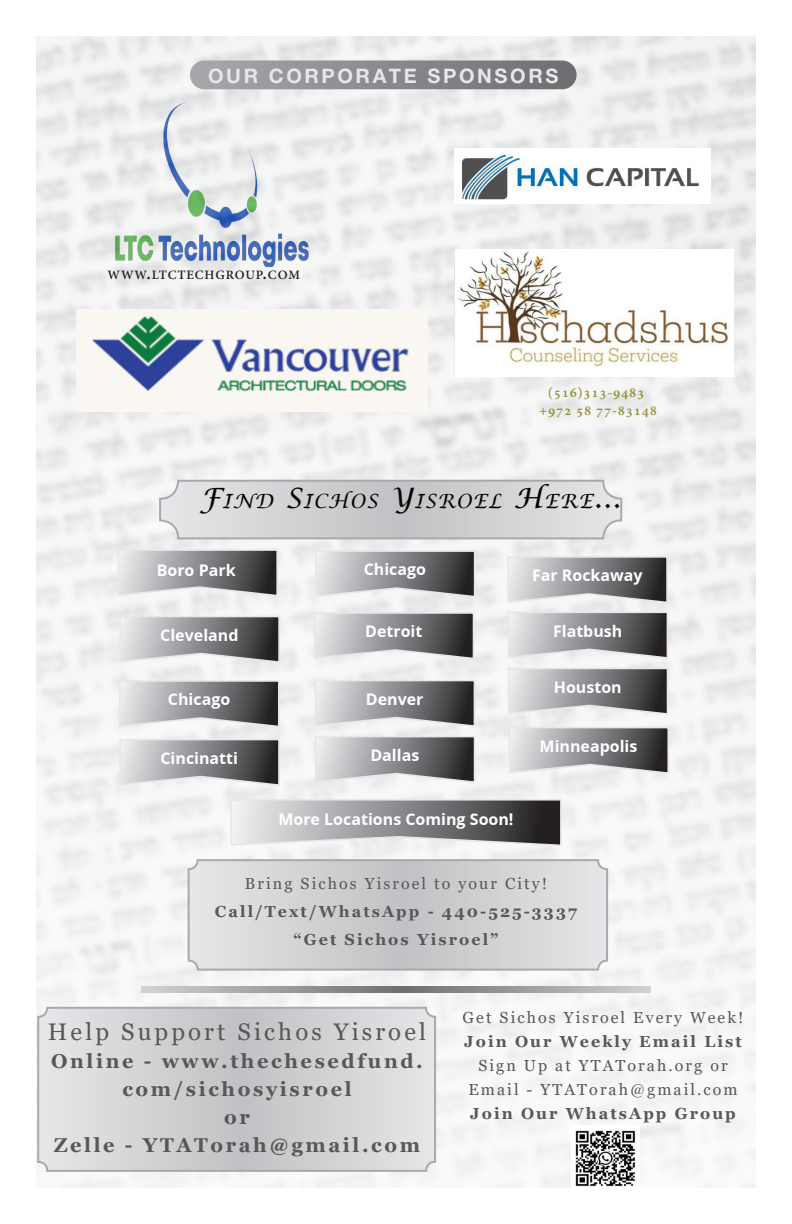
<style>
.page{position:relative;width:792px;height:1224px;background:#fff}
.page>*{position:absolute;margin:0;border:0;box-sizing:border-box;transform-origin:0 0}
.CURVED_HEADINGS{font:24px "Georgia";letter-spacing:.13em;color:#57585a}
.CURVED_HEADINGS-2{font:700 20px/28px "Georgia";letter-spacing:.13em;color:#57585a;text-align:center}
.t1{font:700 20px "Helvetica Neue LT Pro";letter-spacing:.13em;color:#e6e7e9}
.THIN_TEXT_SMALLER{font:italic 19.6px "Lucida Calligraphy";letter-spacing:.07em;color:#040503}
.HEBREW_PARSHA_NAME{font:700 16px "Open Sans Hebrew";color:#fff}
.CURVED_HEADINGS-3{font:16px "Georgia";letter-spacing:.13em;color:#57585a}
.CURVED_HEADINGS-4{font:700 16px "Georgia";letter-spacing:.13em;color:#57585a}
.THIN_TEXT_SMALLEST{font:700 14px "Adobe Hebrew";letter-spacing:.05em;color:#939034}
.THIN_TEXT_SMALLEST-2{font:700 12.6px "Adobe Hebrew";letter-spacing:.07em;color:#231f20}
.s1{font-size:18px}
.s2{font-size:28px}
</style>
<div class="page">
<img style="left:36px;top:36px;width:720px;height:1152px">
<img style="left:455px;top:148px;width:255px;height:55px">
<img style="left:109px;top:99px;width:206px;height:167px">
<div style="left:190px;top:60px;width:387px;height:29px;background:linear-gradient(to right,#a6a8ab,#6d6e71);border-radius:14px"></div>
<img style="left:76px;top:310px;width:352px;height:101px">
<img style="left:455px;top:249px;width:279px;height:128px">
<img style="left:571px;top:1126px;width:69px;height:62px">
<svg style="left:38px;top:1008px;width:397px;height:163px;background:#d2d3d6"></svg>
<div style="left:37px;top:1007px;width:399px;height:165px;border:2px solid #a8a9ad;border-radius:9px"></div>
<svg style="left:141px;top:986px;width:510px;height:6px;background:#9e9fa2"></svg>
<svg style="left:160px;top:481px;width:461px;height:57px;background:#d2d3d5"></svg>
<div style="left:159px;top:480px;width:463px;height:59px;border:2px solid #a8a9ad;border-radius:18px"></div>
<svg style="left:119px;top:615px;width:162px;height:49px;background:#9e9ea0"></svg>
<svg style="left:118px;top:679px;width:162px;height:49px;background:#9e9ea0"></svg>
<svg style="left:507px;top:555px;width:162px;height:49px;background:#9e9ea0"></svg>
<svg style="left:313px;top:611px;width:162px;height:49px;background:#9e9ea0"></svg>
<svg style="left:508px;top:726px;width:162px;height:49px;background:#9d9ea0"></svg>
<svg style="left:314px;top:679px;width:162px;height:49px;background:#9d9ea0"></svg>
<svg style="left:119px;top:738px;width:162px;height:49px;background:#9e9ea0"></svg>
<svg style="left:314px;top:735px;width:162px;height:49px;background:#9d9ea0"></svg>
<svg style="left:507px;top:667px;width:162px;height:49px;background:#9d9ea0"></svg>
<svg style="left:314px;top:549px;width:162px;height:49px;background:#9d9ea0"></svg>
<svg style="left:507px;top:611px;width:162px;height:49px;background:#9d9ea0"></svg>
<svg style="left:117px;top:548px;width:162px;height:49px;background:#9d9ea0"></svg>
<svg style="left:230px;top:798px;width:332px;height:49px;background:#9c9c9e"></svg>
<svg style="left:189px;top:860px;width:418px;height:110px;background:#d2d3d6"></svg>
<div style="left:188px;top:859px;width:420px;height:112px;border:2px solid #a8a9ad;border-radius:9px"></div>
<p class="t1" style="left:208px;top:64px;width:352px">OUR CORPORATE SPONSORS</p>
<p class="THIN_TEXT_SMALLEST-2" style="left:108px;top:267px;width:194px">WWW<span class="s1">.</span>LTCTECHGROUP<span class="s1">.</span>COM</p>
<p class="THIN_TEXT_SMALLEST" style="left:548px;top:384px;width:98px">(516)313-9483</p>
<p class="THIN_TEXT_SMALLEST" style="left:539px;top:402px;width:119px">+972 58 77-83148</p>
<p class="THIN_TEXT_SMALLER" style="left:200px;top:489px;width:423px"><span class="s2">F</span>ind <span class="s2">S</span>ichos <span class="s2">Y</span>isroel <span class="s2">H</span>ere<span class="s2">...</span></p>
<p class="HEBREW_PARSHA_NAME" style="left:157px;top:562px;width:80px">Boro Park</p>
<p class="HEBREW_PARSHA_NAME" style="left:364px;top:562px;width:64px">Chicago</p>
<p class="HEBREW_PARSHA_NAME" style="left:160px;top:627px;width:80px">Cleveland</p>
<p class="HEBREW_PARSHA_NAME" style="left:365px;top:624px;width:59px">Detroit</p>
<p class="HEBREW_PARSHA_NAME" style="left:168px;top:692px;width:64px">Chicago</p>
<p class="HEBREW_PARSHA_NAME" style="left:366px;top:692px;width:59px">Denver</p>
<p class="HEBREW_PARSHA_NAME" style="left:160px;top:751px;width:79px">Cincinatti</p>
<p class="HEBREW_PARSHA_NAME" style="left:370px;top:748px;width:50px">Dallas</p>
<p class="HEBREW_PARSHA_NAME" style="left:278px;top:812px;width:237px">More Locations Coming Soon!</p>
<p class="HEBREW_PARSHA_NAME" style="left:532px;top:568px;width:112px">Far Rockaway</p>
<p class="HEBREW_PARSHA_NAME" style="left:553px;top:623px;width:71px">Flatbush</p>
<p class="HEBREW_PARSHA_NAME" style="left:554px;top:679px;width:69px">Houston</p>
<p class="HEBREW_PARSHA_NAME" style="left:540px;top:739px;width:99px">Minneapolis</p>
<p class="CURVED_HEADINGS-3" style="left:245px;top:874px;width:303px">Bring Sichos Yisroel to your City!</p>
<p class="CURVED_HEADINGS-4" style="left:215px;top:901px;width:364px">Call/Text/WhatsApp - 440-525-3337</p>
<p class="CURVED_HEADINGS-4" style="left:293px;top:929px;width:207px">“Get Sichos Yisroel”</p>
<p class="CURVED_HEADINGS" style="left:48px;top:1017px;width:379px">Help Support Sichos Yisroel</p>
<p class="CURVED_HEADINGS-2" style="left:51px;top:1047px;width:373px">Online - www.thechesedfund. com/sichosyisroel</p>
<p class="CURVED_HEADINGS-2" style="left:224px;top:1103px;width:27px">or</p>
<p class="CURVED_HEADINGS-2" style="left:54px;top:1131px;width:368px">Zelle - YTATorah@gmail.com</p>
<p class="CURVED_HEADINGS-3" style="left:463px;top:1008px;width:282px">Get Sichos Yisroel Every Week!</p>
<p class="CURVED_HEADINGS-4" style="left:464px;top:1031px;width:279px">Join Our Weekly Email List</p>
<p class="CURVED_HEADINGS-3" style="left:478px;top:1056px;width:251px">Sign Up at YTATorah.org or</p>
<p class="CURVED_HEADINGS-3" style="left:468px;top:1080px;width:271px">Email - YTATorah@gmail.com</p>
<p class="CURVED_HEADINGS-4" style="left:470px;top:1103px;width:267px">Join Our WhatsApp Group</p>
</div>
